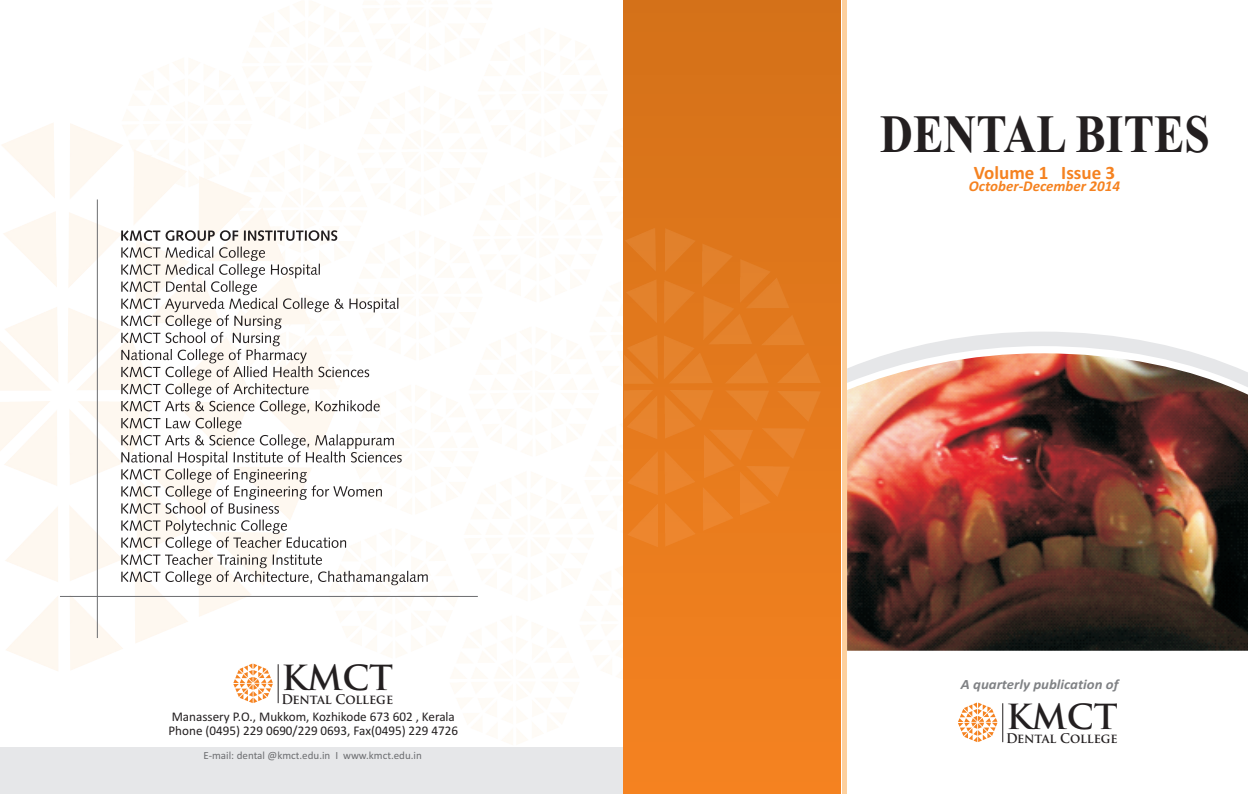
<style>
.page{position:relative;width:1248px;height:794px;background:#fff}
.page>*{position:absolute;margin:0;border:0;box-sizing:border-box;transform-origin:0 0}
.t1{font:700 53.9px "Times New Roman";color:#231f20;scale:.85 1}
.t2{font:700 33.7px "Trajan Pro";letter-spacing:-.005em;color:#231f20}
.t3{font:700 19px "Calibri";color:#f58220}
.t4{font:italic 700 15px "Calibri";color:#f58220}
.t5{font:italic 700 14.1px "Calibri";color:#808285;scale:1.05 1}
.t6{font:13.3px/14.7px "Calibri";color:#231f20}
.t7{font:700 13px "Trajan Pro";color:#231f20;scale:.96 1}
.t8{font:11px "Calibri";color:#6c6d70}
</style>
<div class="page">
<svg style="left:893px;top:332px;width:301px;height:21px"></svg>
<img style="left:847px;top:353px;width:400px;height:297px">
<div style="left:0;top:747px;width:624px;height:47px;background:#e6e7e9"></div>
<img style="left:0;top:123px;width:338px;height:548px">
<svg style="left:958px;top:702px;width:39px;height:40px"></svg>
<hr style="left:1002px;top:703px;width:1px;height:39px;background:#231f20">
<svg style="left:233px;top:663px;width:40px;height:40px"></svg>
<hr style="left:278px;top:664px;width:1px;height:39px;background:#231f20">
<svg style="left:624px;top:0;width:216px;height:794px;background:#e47a1e"></svg>
<div style="left:841px;top:0;width:5px;height:794px;background:#fdd09e"></div>
<hr style="left:97px;top:199px;width:1px;height:439px;background:#6c6d70">
<svg style="left:121px;top:230px;width:307px;height:355px"></svg>
<hr style="left:60px;top:596px;width:418px;height:1px;background:#6c6d70">
<h2 class="t2" style="left:281px;top:664px;width:113px">KMCT</h2>
<p class="t7" style="left:281px;top:694px;width:118px">Dental College</p>
<p class="t6" style="left:168px;top:710px;width:291px">Manassery P.O., Mukkom, Kozhikode 673 602 , Kerala<br>Phone (0495) 229 0690/229 0693, Fax(0495) 229 4726</p>
<p class="t8" style="left:203px;top:751px;width:220px">E-mail: dental @kmct.edu.in I www.kmct.edu.in</p>
<h1 class="t1" style="left:880px;top:116px;width:389px">DENTAL BITES</h1>
<h3 class="t3" style="left:973px;top:165px;width:143px">Volume 1 Issue 3</h3>
<p class="t4" style="left:968px;top:180px;width:152px">October-December 2014</p>
<p class="t5" style="left:960px;top:679px;width:151px">A quarterly publication of</p>
<h2 class="t2" style="left:1005px;top:703px;width:113px">KMCT</h2>
<p class="t7" style="left:1005px;top:733px;width:118px">Dental College</p>
</div>
